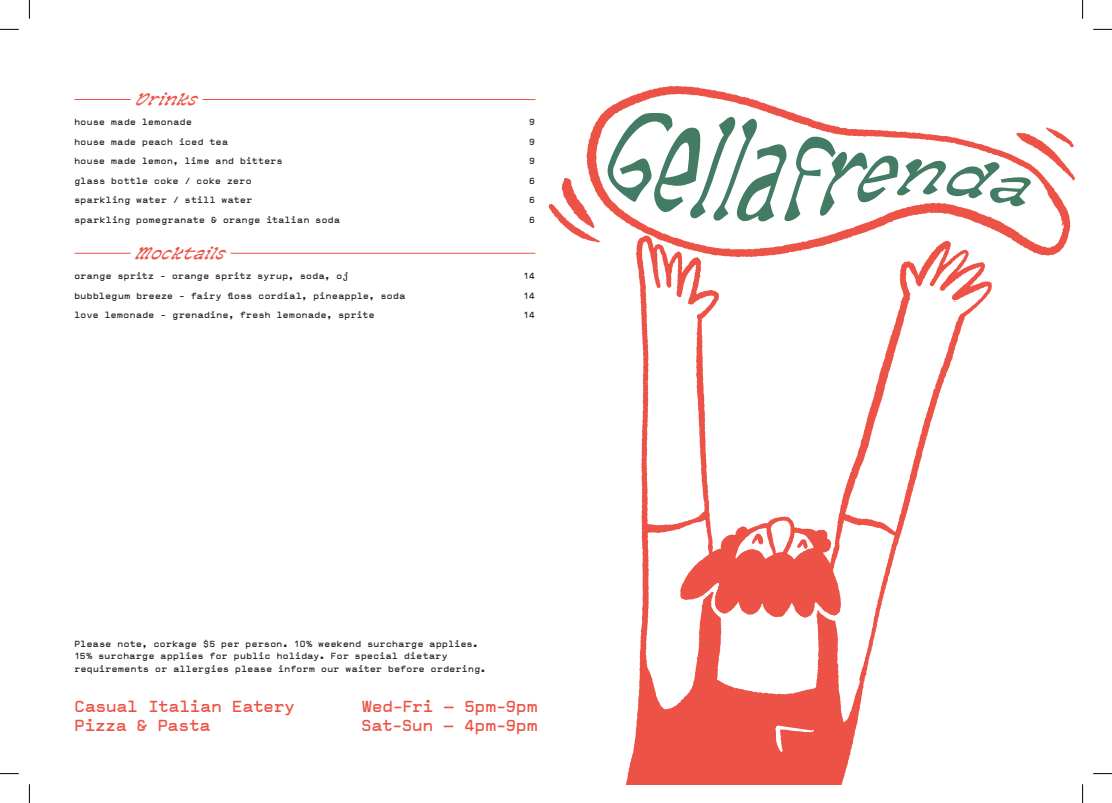
<style>
.page{position:relative;width:1112px;height:803px;background:#fff}
.page>*{position:absolute;margin:0;border:0;box-sizing:border-box;transform-origin:0 0}
.t1{font:17.5px "G2 Ciao Sharp Sharp Swift";color:#ed5246}
.t2{font:700 15.75px "Valentine LL";letter-spacing:.005em;color:#ed5246}
.Menu_items{font:700 8.75px "Valentine LL";letter-spacing:.05em;color:#231f20}
.Body_Copy{font:700 8.75px/12.4px "Valentine LL";letter-spacing:.05em;color:#231f20}
</style>
<div class="page">
<svg style="left:626px;top:257px;width:365px;height:527px"></svg>
<svg style="left:951px;top:298px;width:4px;height:5px"></svg>
<svg style="left:586px;top:86px;width:484px;height:171px"></svg>
<svg style="left:548px;top:178px;width:52px;height:64px"></svg>
<svg style="left:751px;top:534px;width:12px;height:10px"></svg>
<svg style="left:796px;top:539px;width:11px;height:10px"></svg>
<svg style="left:607px;top:113px;width:467px;height:108px"></svg>
<hr style="left:74px;top:99px;width:57px;height:1px;background:#ed5246">
<hr style="left:202px;top:99px;width:333px;height:1px;background:#ed5246">
<hr style="left:74px;top:253px;width:57px;height:1px;background:#ed5246">
<hr style="left:230px;top:253px;width:305px;height:1px;background:#ed5246">
<svg style="left:0;top:29px;width:19px;height:1px"></svg>
<svg style="left:1093px;top:29px;width:18px;height:1px"></svg>
<svg style="left:0;top:773px;width:19px;height:1px"></svg>
<svg style="left:1093px;top:773px;width:18px;height:1px"></svg>
<svg style="left:29px;top:0;width:1px;height:19px"></svg>
<svg style="left:29px;top:784px;width:1px;height:19px"></svg>
<svg style="left:1082px;top:0;width:1px;height:19px"></svg>
<svg style="left:1082px;top:784px;width:1px;height:19px"></svg>
<p class="t1" style="left:135px;top:87px;width:64px">Drinks</p>
<p class="Menu_items" style="left:74px;top:116px;width:119px">house made lemonade</p>
<p class="Menu_items" style="left:529px;top:116px;width:7px">9</p>
<p class="Menu_items" style="left:74px;top:135px;width:155px">house made peach iced tea</p>
<p class="Menu_items" style="left:529px;top:135px;width:7px">9</p>
<p class="Menu_items" style="left:74px;top:155px;width:210px">house made lemon, lime and bitters</p>
<p class="Menu_items" style="left:529px;top:155px;width:7px">9</p>
<p class="Menu_items" style="left:74px;top:174px;width:178px">glass bottle coke / coke zero</p>
<p class="Menu_items" style="left:529px;top:174px;width:7px">6</p>
<p class="Menu_items" style="left:74px;top:194px;width:179px">sparkling water / still water</p>
<p class="Menu_items" style="left:529px;top:194px;width:7px">6</p>
<p class="Menu_items" style="left:74px;top:213px;width:267px">sparkling pomegranate &amp; orange italian soda</p>
<p class="Menu_items" style="left:529px;top:213px;width:7px">6</p>
<p class="t1" style="left:135px;top:241px;width:91px">Mocktails</p>
<p class="Menu_items" style="left:74px;top:269px;width:275px">orange spritz - orange spritz syrup, soda, oj</p>
<p class="Menu_items" style="left:523px;top:269px;width:13px">14</p>
<p class="Menu_items" style="left:74px;top:289px;width:332px">bubblegum breeze - fairy floss cordial, pineapple, soda</p>
<p class="Menu_items" style="left:523px;top:289px;width:13px">14</p>
<p class="Menu_items" style="left:74px;top:308px;width:301px">love lemonade - grenadine, fresh lemonade, sprite</p>
<p class="Menu_items" style="left:523px;top:308px;width:13px">14</p>
<p class="Body_Copy" style="left:74px;top:637px;width:413px">Please note, corkage $5 per person. 10% weekend surcharge applies.<br>15% surcharge applies for public holiday. For special dietary requirements or allergies please inform our waiter before ordering.</p>
<p class="t2" style="left:74px;top:694px;width:222px">Casual Italian Eatery</p>
<p class="t2" style="left:74px;top:713px;width:137px">Pizza &amp; Pasta</p>
<p class="t2" style="left:362px;top:694px;width:177px">Wed-Fri — 5pm-9pm</p>
<p class="t2" style="left:361px;top:713px;width:178px">Sat-Sun — 4pm-9pm</p>
</div>
